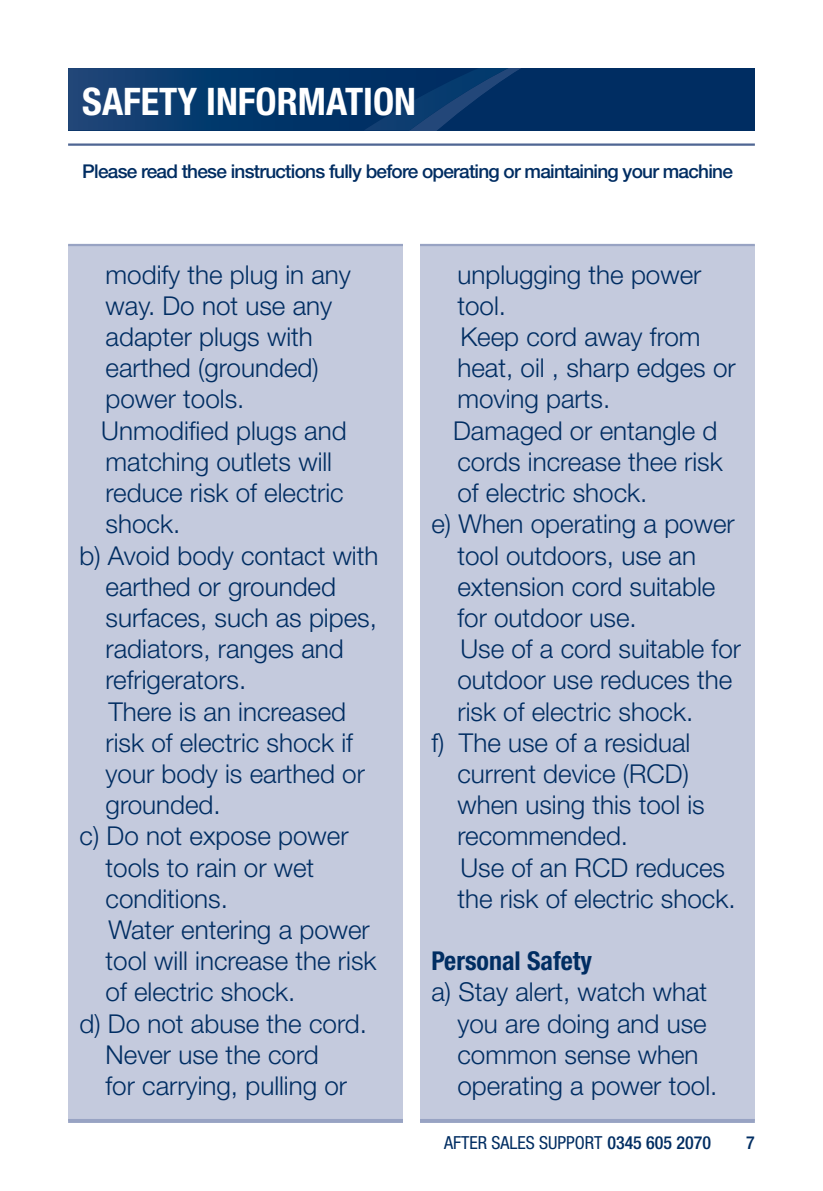
<style>
.page{position:relative;width:823px;height:1191px;background:#fff}
.page>*{position:absolute;margin:0;border:0;box-sizing:border-box;transform-origin:0 0}
.t1{font:700 condensed 38px "Helvetica Neue LT Std";color:#fff}
.t2{font:300 26px/31.2px "Helvetica Neue LT Std";color:#002d62}
.t3{font:700 condensed 26px "Helvetica Neue LT Std";color:#002d62}
.t4{font:500 19px "Helvetica Neue LT Std";letter-spacing:-.04em;color:#002d62}
.t5{font:condensed 18px "Helvetica Neue LT Std";color:#002d62}
.t6{font:500 condensed 18px "Helvetica Neue LT Std";color:#002d62}
.s1{font-weight:500}
</style>
<div class="page">
<svg style="left:68px;top:68px;width:686px;height:62px;background:#053468"></svg>
<hr style="left:68px;top:143px;width:686px;height:3px;background:#4f6693">
<div style="left:68px;top:245px;width:335px;height:876px;background:#c4cadd"></div>
<hr style="left:68px;top:244px;width:335px;height:2px;background:#98a3c3">
<hr style="left:68px;top:1119px;width:335px;height:4px;background:#98a3c3">
<div style="left:420px;top:245px;width:334px;height:876px;background:#c4cadd"></div>
<hr style="left:420px;top:244px;width:334px;height:2px;background:#98a3c3">
<hr style="left:420px;top:1119px;width:334px;height:4px;background:#98a3c3">
<h1 class="t1" style="left:82px;top:88px;width:335px">SAFETY INFORMATION</h1>
<p class="t4" style="left:82px;top:165px;width:651px">Please read these instructions fully before operating or maintaining your machine</p>
<p class="t2" style="left:105px;top:262px;width:247px">modify the plug in any</p>
<p class="t2" style="left:105px;top:293px;width:228px">way. Do not use any</p>
<p class="t2" style="left:105px;top:324px;width:209px">adapter plugs with</p>
<p class="t2" style="left:105px;top:355px;width:214px">earthed (grounded)</p>
<p class="t2" style="left:105px;top:387px;width:140px">power tools.</p>
<p class="t2" style="left:101px;top:418px;width:247px">Unmodified plugs and</p>
<p class="t2" style="left:105px;top:449px;width:228px">matching outlets will</p>
<p class="t2" style="left:105px;top:480px;width:239px">reduce risk of electric</p>
<p class="t2" style="left:105px;top:511px;width:76px">shock.</p>
<p class="t2" style="left:79px;top:543px;width:300px">b) Avoid body contact with</p>
<p class="t2" style="left:105px;top:574px;width:232px">earthed or grounded</p>
<p class="t2" style="left:105px;top:605px;width:273px">surfaces, such as pipes,</p>
<p class="t2" style="left:105px;top:636px;width:239px">radiators, ranges and</p>
<p class="t2" style="left:105px;top:667px;width:142px">refrigerators.</p>
<p class="t2" style="left:108px;top:699px;width:239px">There is an increased</p>
<p class="t2" style="left:105px;top:730px;width:249px">risk of electric shock if</p>
<p class="t2" style="left:105px;top:761px;width:261px">your body is earthed or</p>
<p class="t2" style="left:105px;top:792px;width:117px">grounded.</p>
<p class="t2" style="left:79px;top:823px;width:270px">c) Do not expose power</p>
<p class="t2" style="left:105px;top:855px;width:210px">tools to rain or wet</p>
<p class="t2" style="left:105px;top:886px;width:124px">conditions.</p>
<p class="t2" style="left:108px;top:917px;width:263px">Water entering a power</p>
<p class="t2" style="left:105px;top:948px;width:272px">tool will increase the risk</p>
<p class="t2" style="left:105px;top:979px;width:191px">of electric shock.</p>
<p class="t2" style="left:79px;top:1011px;width:289px">d) Do not abuse the cord.</p>
<p class="t2" style="left:105px;top:1042px;width:214px">Never use the cord</p>
<p class="t2" style="left:105px;top:1073px;width:243px">for carrying, pulling or</p>
<p class="t2" style="left:457px;top:262px;width:245px">unplugging the power</p>
<p class="t2" style="left:457px;top:293px;width:50px">tool.</p>
<p class="t2" style="left:460px;top:324px;width:241px">Keep cord away from</p>
<p class="t2" style="left:457px;top:355px;width:279px">heat, oil , sharp edges or</p>
<p class="t2" style="left:457px;top:387px;width:154px">moving parts.</p>
<p class="t2" style="left:453px;top:418px;width:265px">Damaged or entangle d</p>
<p class="t2" style="left:457px;top:449px;width:266px">cords increase thee risk</p>
<p class="t2" style="left:457px;top:480px;width:191px">of electric shock.</p>
<p class="t2" style="left:431px;top:511px;width:304px">e) When operating a power</p>
<p class="t2" style="left:457px;top:543px;width:240px">tool outdoors, use an</p>
<p class="t2" style="left:457px;top:574px;width:259px">extension cord suitable</p>
<p class="t2" style="left:457px;top:605px;width:181px">for outdoor use.</p>
<p class="t2" style="left:460px;top:636px;width:282px">Use of a cord suitable for</p>
<p class="t2" style="left:457px;top:667px;width:276px">outdoor use reduces the</p>
<p class="t2" style="left:457px;top:699px;width:237px">risk of electric shock.</p>
<p class="t2" style="left:431px;top:730px;width:260px">f) The use of a residual</p>
<p class="t2" style="left:457px;top:761px;width:233px">current device (RCD)</p>
<p class="t2" style="left:457px;top:792px;width:249px">when using this tool is</p>
<p class="t2" style="left:457px;top:823px;width:172px">recommended.</p>
<p class="t2" style="left:460px;top:855px;width:266px">Use of an RCD reduces</p>
<p class="t2" style="left:457px;top:886px;width:279px">the risk of electric shock.</p>
<p class="t3" style="left:431px;top:951px;width:162px">Personal Safety</p>
<p class="t2" style="left:457px;top:979px;width:261px;text-indent:-26px">a) Stay alert, watch what you are doing and use common sense when operating a power tool.</p>
<p class="t5" style="left:444px;top:1132px;width:268px">AFTER SALES SUPPORT <span class="s1">0345 605 2070</span></p>
<p class="t6" style="left:745px;top:1132px;width:10px">7</p>
</div>
